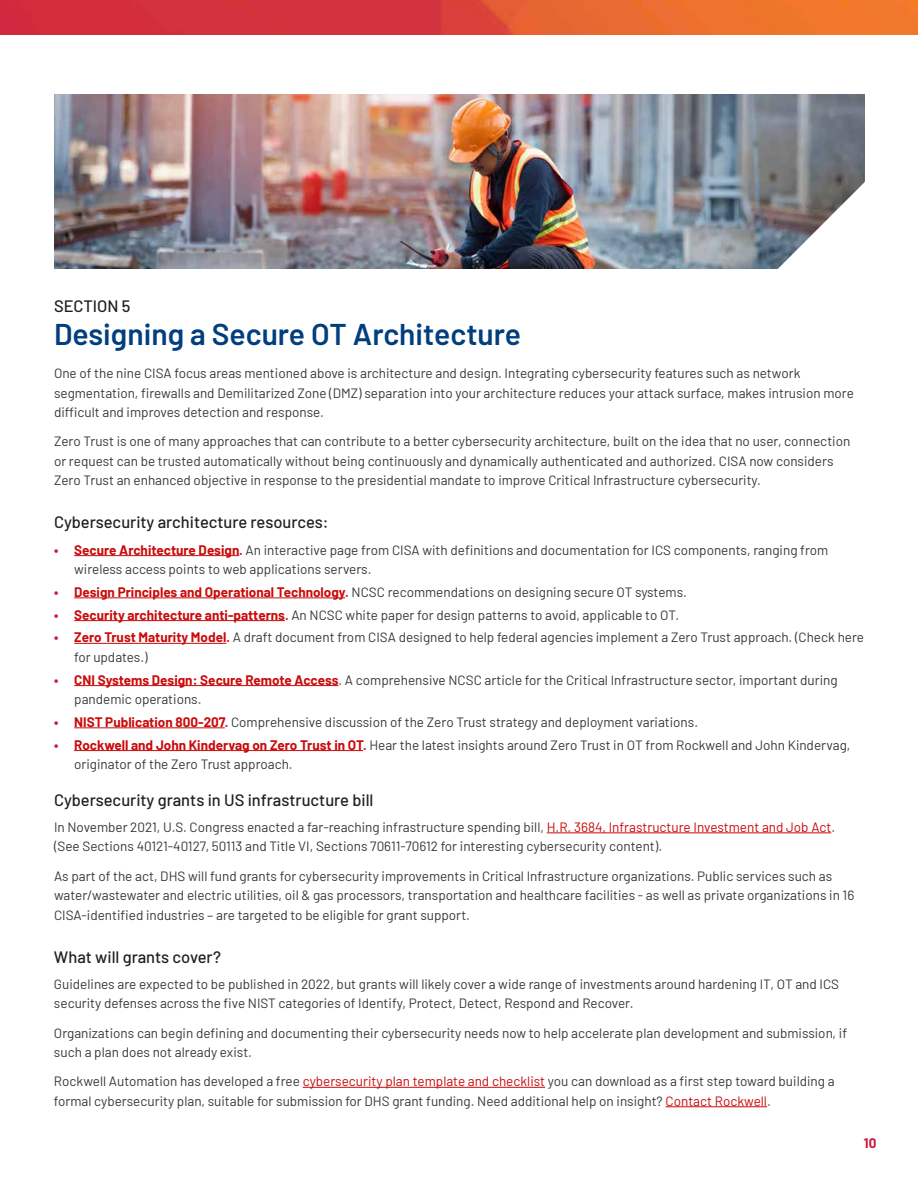
<style>
.page{position:relative;width:918px;height:1188px;background:#fff}
.page>*{position:absolute;margin:0;border:0;box-sizing:border-box;transform-origin:0 0}
.h2_Orange{font:600 30px "Barlow";color:#003e7e}
.h3_Red{font:500 16.5px "Barlow";color:#231f20}
.Body_Copy{font:13.5px/19.5px "Barlow";color:#383839}
.t1{font:700 13.5px "Barlow";color:#cd163f}
.s1{font-weight:700;color:#cd163f}
.s2{font-weight:700;color:#ca0a0a}
.s3{color:#ca0a0a}
</style>
<div class="page">
<img style="left:0;top:0;width:918px;height:35px">
<hr style="left:74px;top:555px;width:165px;height:1px;background:#ca0a0a">
<hr style="left:74px;top:598px;width:271px;height:1px;background:#ca0a0a">
<hr style="left:74px;top:620px;width:211px;height:1px;background:#ca0a0a">
<hr style="left:74px;top:643px;width:152px;height:1px;background:#ca0a0a">
<hr style="left:74px;top:685px;width:265px;height:1px;background:#ca0a0a">
<hr style="left:74px;top:727px;width:151px;height:1px;background:#ca0a0a">
<hr style="left:74px;top:750px;width:289px;height:1px;background:#ca0a0a">
<hr style="left:547px;top:833px;width:284px;height:1px;background:#ca0a0a">
<hr style="left:303px;top:1087px;width:242px;height:1px;background:#ca0a0a">
<hr style="left:666px;top:1106px;width:101px;height:1px;background:#ca0a0a">
<img style="left:54px;top:94px;width:810px;height:175px">
<svg style="left:773px;top:182px;width:92px;height:87px"></svg>
<p class="h3_Red" style="left:54px;top:294px;width:78px">SECTION 5</p>
<p class="h2_Orange" style="left:54px;top:312px;width:469px">Designing a Secure OT Architecture</p>
<p class="Body_Copy" style="left:54px;top:362px;width:801px">One of the nine CISA focus areas mentioned above is architecture and design. Integrating cybersecurity features such as network segmentation, firewalls and Demilitarized Zone (DMZ) separation into your architecture reduces your attack surface, makes intrusion more difficult and improves detection and response.</p>
<p class="Body_Copy" style="left:54px;top:431px;width:798px">Zero Trust is one of many approaches that can contribute to a better cybersecurity architecture, built on the idea that no user, connection or request can be trusted automatically without being continuously and dynamically authenticated and authorized. CISA now considers<br>Zero Trust an enhanced objective in response to the presidential mandate to improve Critical Infrastructure cybersecurity.</p>
<p class="h3_Red" style="left:54px;top:510px;width:276px">Cybersecurity architecture resources:</p>
<p class="Body_Copy" style="left:74px;top:539px;width:756px;text-indent:-20px"><span class="s1">•</span> <span class="s2">Secure Architecture Design</span><span class="s1">.</span> An interactive page from CISA with definitions and documentation for ICS components, ranging from wireless access points to web applications servers.</p>
<p class="Body_Copy" style="left:54px;top:581px;width:634px"><span class="s1">•</span> <span class="s2">Design Principles and Operational Technology</span><span class="s1">.</span> NCSC recommendations on designing secure OT systems.</p>
<p class="Body_Copy" style="left:54px;top:604px;width:627px"><span class="s1">•</span> <span class="s2">Security architecture anti-patterns</span><span class="s1">.</span> An NCSC white paper for design patterns to avoid, applicable to OT.</p>
<p class="Body_Copy" style="left:74px;top:627px;width:791px;text-indent:-20px"><span class="s1">•</span> <span class="s2">Zero Trust Maturity Model</span><span class="s1">.</span> A draft document from CISA designed to help federal agencies implement a Zero Trust approach. (Check here for updates.)</p>
<p class="Body_Copy" style="left:74px;top:669px;width:765px;text-indent:-20px"><span class="s1">•</span> <span class="s2">CNI Systems Design: Secure Remote Access</span>. A comprehensive NCSC article for the Critical Infrastructure sector, important during pandemic operations.</p>
<p class="Body_Copy" style="left:54px;top:711px;width:646px"><span class="s1">•</span> <span class="s2">NIST Publication 800-207</span><span class="s1">.</span> Comprehensive discussion of the Zero Trust strategy and deployment variations.</p>
<p class="Body_Copy" style="left:74px;top:734px;width:778px;text-indent:-20px"><span class="s1">•</span> <span class="s2">Rockwell and John Kindervag on Zero Trust in OT</span><span class="s1">.</span> Hear the latest insights around Zero Trust in OT from Rockwell and John Kindervag, originator of the Zero Trust approach.</p>
<p class="h3_Red" style="left:54px;top:788px;width:321px">Cybersecurity grants in US infrastructure bill</p>
<p class="Body_Copy" style="left:54px;top:816px;width:783px">In November 2021, U.S. Congress enacted a far-reaching infrastructure spending bill, <span class="s3">H.R. 3684, Infrastructure Investment and Job Act</span>. (See Sections 40121-40127, 50113 and Title VI, Sections 70611-70612 for interesting cybersecurity content).</p>
<p class="Body_Copy" style="left:54px;top:865px;width:802px">As part of the act, DHS will fund grants for cybersecurity improvements in Critical Infrastructure organizations. Public services such as water/wastewater and electric utilities, oil &amp; gas processors, transportation and healthcare facilities - as well as private organizations in 16<br>CISA-identified industries – are targeted to be eligible for grant support.</p>
<p class="h3_Red" style="left:54px;top:945px;width:168px">What will grants cover?</p>
<p class="Body_Copy" style="left:54px;top:973px;width:787px">Guidelines are expected to be published in 2022, but grants will likely cover a wide range of investments around hardening IT, OT and ICS security defenses across the five NIST categories of Identify, Protect, Detect, Respond and Recover.</p>
<p class="Body_Copy" style="left:54px;top:1022px;width:795px">Organizations can begin defining and documenting their cybersecurity needs now to help accelerate plan development and submission, if such a plan does not already exist.</p>
<p class="Body_Copy" style="left:54px;top:1071px;width:782px">Rockwell Automation has developed a free <span class="s3">cybersecurity plan template and checklist</span> you can download as a first step toward building a formal cybersecurity plan, suitable for submission for DHS grant funding. Need additional help on insight? <span class="s3">Contact Rockwell</span>.</p>
<p class="t1" style="left:864px;top:1133px;width:14px">10</p>
</div>
